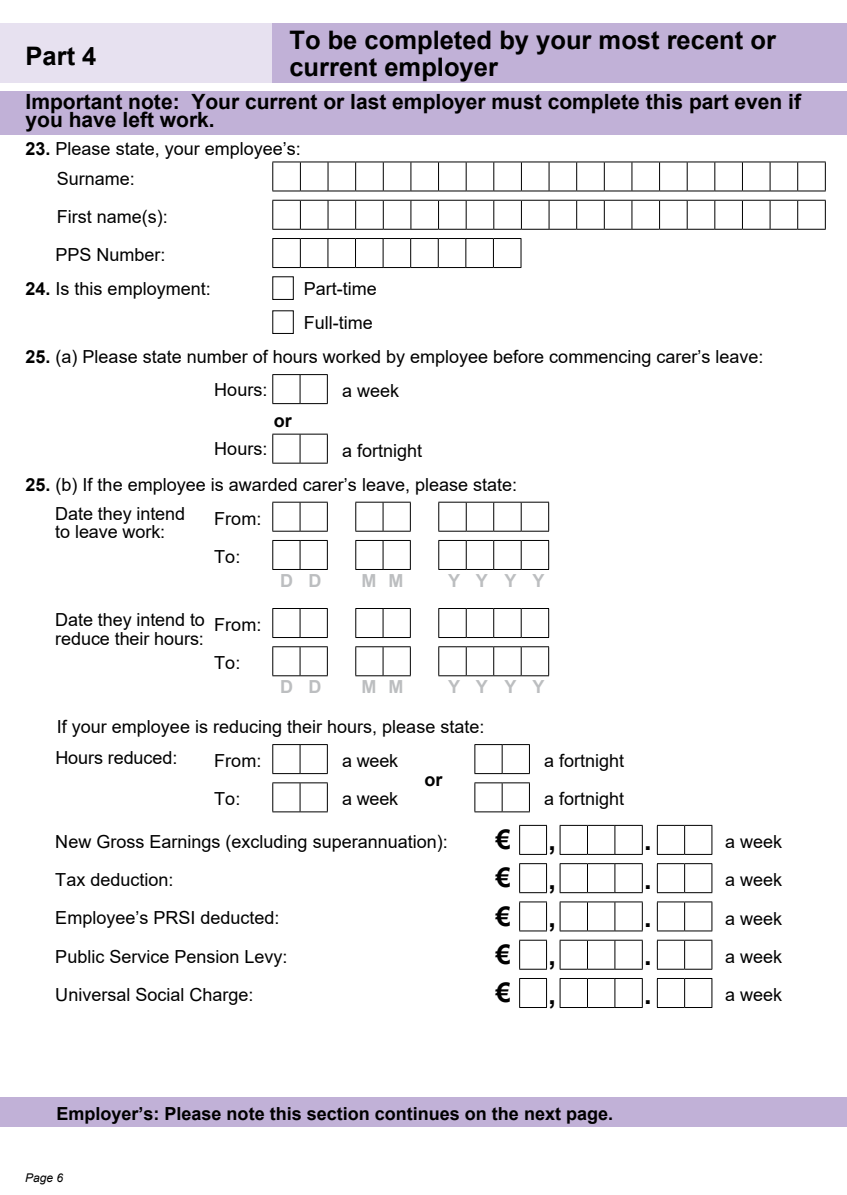
<style>
.page{position:relative;width:847px;height:1195px;background:#fff}
.page>*{position:absolute;margin:0;border:0;box-sizing:border-box;transform-origin:0 0}
.t1{font:700 27px "Arial";color:#000}
.t2{font:700 25.5px/27px "Arial";color:#000}
.t3{font:700 21px/18.8px "Arial";color:#000}
.t4{font:18px/38.2px "Arial";color:#000}
.t5{font:700 18px "Arial";color:#000}
.t6{font:700 18px "Arial";color:#bcbec0}
.t7{font:italic 12px "Arial";color:#000}
.s1{font-weight:700}
</style>
<div class="page">
<div style="left:0;top:91px;width:846px;height:44px;background:#c1b1d7"></div>
<svg style="left:272px;top:162px;width:553px;height:30px"></svg>
<svg style="left:272px;top:200px;width:553px;height:30px"></svg>
<svg style="left:272px;top:238px;width:249px;height:30px"></svg>
<svg style="left:272px;top:374px;width:56px;height:30px"></svg>
<svg style="left:272px;top:434px;width:56px;height:30px"></svg>
<svg style="left:272px;top:540px;width:56px;height:30px"></svg>
<svg style="left:355px;top:540px;width:56px;height:30px"></svg>
<svg style="left:438px;top:540px;width:111px;height:30px"></svg>
<svg style="left:272px;top:502px;width:56px;height:30px"></svg>
<svg style="left:355px;top:502px;width:56px;height:30px"></svg>
<svg style="left:438px;top:502px;width:111px;height:30px"></svg>
<svg style="left:272px;top:744px;width:56px;height:30px"></svg>
<svg style="left:272px;top:782px;width:56px;height:30px"></svg>
<svg style="left:474px;top:744px;width:56px;height:30px"></svg>
<svg style="left:474px;top:782px;width:56px;height:30px"></svg>
<svg style="left:272px;top:646px;width:56px;height:30px"></svg>
<svg style="left:355px;top:646px;width:56px;height:30px"></svg>
<svg style="left:438px;top:646px;width:111px;height:30px"></svg>
<svg style="left:272px;top:608px;width:56px;height:30px"></svg>
<svg style="left:355px;top:608px;width:56px;height:30px"></svg>
<svg style="left:438px;top:608px;width:111px;height:30px"></svg>
<div style="left:0;top:1097px;width:846px;height:30px;background:#c1b1d7"></div>
<svg style="left:519px;top:825px;width:28px;height:30px"></svg>
<svg style="left:559px;top:825px;width:83px;height:30px"></svg>
<svg style="left:656px;top:825px;width:56px;height:30px"></svg>
<svg style="left:519px;top:863px;width:28px;height:30px"></svg>
<svg style="left:559px;top:863px;width:83px;height:30px"></svg>
<svg style="left:656px;top:863px;width:56px;height:30px"></svg>
<svg style="left:519px;top:901px;width:28px;height:30px"></svg>
<svg style="left:559px;top:901px;width:83px;height:30px"></svg>
<svg style="left:656px;top:901px;width:56px;height:30px"></svg>
<svg style="left:519px;top:940px;width:28px;height:30px"></svg>
<svg style="left:559px;top:940px;width:83px;height:30px"></svg>
<svg style="left:656px;top:940px;width:56px;height:30px"></svg>
<svg style="left:519px;top:978px;width:28px;height:30px"></svg>
<svg style="left:559px;top:978px;width:83px;height:30px"></svg>
<svg style="left:656px;top:978px;width:56px;height:30px"></svg>
<div style="left:0;top:23px;width:294px;height:60px;background:#e7e1f0"></div>
<div style="left:272px;top:23px;width:574px;height:60px;background:#c1b1d7"></div>
<h2 class="t2" style="left:26px;top:45px;width:72px">Part 4</h2>
<h2 class="t2" style="left:289px;top:29px;width:488px">To be completed by your most recent or current employer</h2>
<p class="t3" style="left:26px;top:94px;width:776px">Important note: Your current or last employer must complete this part even if you have left work.</p>
<p class="t4" style="left:26px;top:131px;width:277px"><span class="s1">23.</span> Please state, your employee’s:</p>
<p class="t4" style="left:57px;top:161px;width:113px">Surname:<br>First name(s):</p>
<p class="t4" style="left:55px;top:237px;width:112px">PPS Number:</p>
<p class="t4" style="left:26px;top:271px;width:187px"><span class="s1">24.</span> Is this employment:</p>
<p class="t4" style="left:303px;top:273px;width:75px;line-height:34px">Part-time<br>Full-time</p>
<p class="t4" style="left:26px;top:340px;width:739px"><span class="s1">25.</span> (a) Please state number of hours worked by employee before commencing carer’s leave:</p>
<p class="t4" style="left:214px;top:372px;width:55px">Hours:</p>
<p class="t4" style="left:342px;top:373px;width:59px">a week</p>
<p class="t5" style="left:274px;top:414px;width:20px">or</p>
<p class="t4" style="left:214px;top:431px;width:55px">Hours:</p>
<p class="t4" style="left:342px;top:433px;width:82px">a fortnight</p>
<p class="t4" style="left:26px;top:467px;width:493px"><span class="s1">25.</span> (b) If the employee is awarded carer’s leave, please state:</p>
<p class="t4" style="left:55px;top:506px;width:131px;line-height:18.8px">Date they intend to leave work:</p>
<p class="t4" style="left:214px;top:501px;width:48px">From:<br>To:</p>
<p class="t4" style="left:55px;top:612px;width:151px;line-height:18.8px">Date they intend to reduce their hours:</p>
<p class="t4" style="left:214px;top:607px;width:48px">From:<br>To:</p>
<p class="t6" style="left:280px;top:574px;width:43px">D D</p>
<p class="t6" style="left:361px;top:574px;width:43px">M M</p>
<p class="t6" style="left:448px;top:574px;width:98px">Y Y Y Y</p>
<p class="t6" style="left:280px;top:680px;width:43px">D D</p>
<p class="t6" style="left:361px;top:680px;width:43px">M M</p>
<p class="t6" style="left:448px;top:680px;width:98px">Y Y Y Y</p>
<p class="t4" style="left:57px;top:709px;width:429px">If your employee is reducing their hours, please state:</p>
<p class="t4" style="left:55px;top:740px;width:123px">Hours reduced:</p>
<p class="t4" style="left:342px;top:743px;width:58px">a week</p>
<p class="t4" style="left:214px;top:743px;width:48px">From:<br>To:</p>
<p class="t4" style="left:342px;top:782px;width:58px">a week</p>
<p class="t5" style="left:424px;top:773px;width:20px">or</p>
<p class="t4" style="left:55px;top:824px;width:394px">New Gross Earnings (excluding superannuation):<br>Tax deduction:<br>Employee’s PRSI deducted:<br>Public Service Pension Levy:<br>Universal Social Charge:</p>
<h1 class="t1" style="left:495px;top:829px;width:17px">€</h1>
<h1 class="t1" style="left:495px;top:867px;width:17px">€</h1>
<h1 class="t1" style="left:495px;top:906px;width:17px">€</h1>
<h1 class="t1" style="left:495px;top:944px;width:17px">€</h1>
<h1 class="t1" style="left:495px;top:982px;width:17px">€</h1>
<p class="t4" style="left:544px;top:743px;width:82px">a fortnight a fortnight</p>
<h1 class="t1" style="left:548px;top:831px;width:9px">,</h1>
<h1 class="t1" style="left:644px;top:831px;width:9px">.</h1>
<h1 class="t1" style="left:548px;top:869px;width:9px">,</h1>
<h1 class="t1" style="left:644px;top:869px;width:9px">.</h1>
<h1 class="t1" style="left:548px;top:907px;width:9px">,</h1>
<h1 class="t1" style="left:644px;top:907px;width:9px">.</h1>
<h1 class="t1" style="left:548px;top:945px;width:9px">,</h1>
<h1 class="t1" style="left:644px;top:945px;width:9px">.</h1>
<h1 class="t1" style="left:548px;top:984px;width:9px">,</h1>
<h1 class="t1" style="left:644px;top:984px;width:9px">.</h1>
<p class="t5" style="left:56px;top:1107px;width:558px">Employer’s: Please note this section continues on the next page.</p>
<p class="t7" style="left:25px;top:1174px;width:40px">Page 6</p>
<p class="t4" style="left:724px;top:824px;width:59px">a week</p>
<p class="t4" style="left:724px;top:862px;width:59px">a week</p>
<p class="t4" style="left:724px;top:901px;width:59px">a week</p>
<p class="t4" style="left:724px;top:939px;width:59px">a week</p>
<p class="t4" style="left:724px;top:977px;width:59px">a week</p>
</div>
